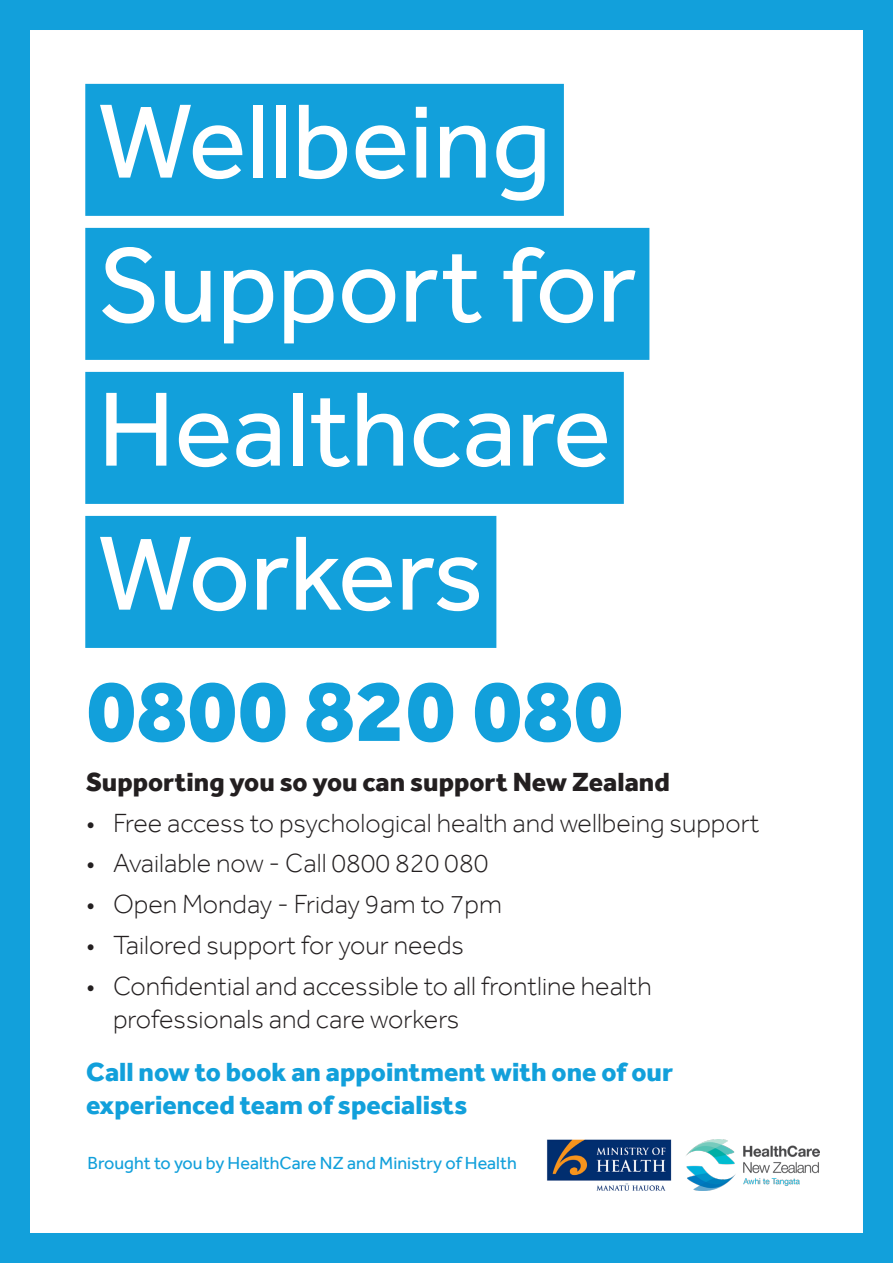
<style>
.page{position:relative;width:893px;height:1263px;background:#fff}
.page>*{position:absolute;margin:0;border:0;box-sizing:border-box;transform-origin:0 0}
.Paragraph_Style_1{font:109.05px "Effra";color:#fff}
.t1{font:800 90px "Effra";color:#12a0db}
.t2{font:300 27px/32.4px "Effra";color:#231f20}
.t3{font:800 27px/32.4px "Effra";color:#12a0db}
.t4{font:800 27px "Effra";color:#231f20}
.t5{font:18px "Effra";color:#12a0db}
</style>
<div class="page">
<div style="left:85px;top:84px;width:479px;height:132px;background:#12a0db"></div>
<div style="left:85px;top:228px;width:564px;height:132px;background:#12a0db"></div>
<div style="left:85px;top:372px;width:539px;height:132px;background:#12a0db"></div>
<div style="left:85px;top:516px;width:411px;height:132px;background:#12a0db"></div>
<img style="left:686px;top:1139px;width:133px;height:51px">
<div style="left:0;top:0;width:893px;height:1263px;border:30px solid #12a0db"></div>
<img style="left:547px;top:1139px;width:125px;height:51px">
<p class="Paragraph_Style_1" style="left:98px;top:76px;width:455px">Wellbeing</p>
<p class="Paragraph_Style_1" style="left:98px;top:220px;width:540px">Support for</p>
<p class="Paragraph_Style_1" style="left:98px;top:364px;width:514px">Healthcare</p>
<p class="Paragraph_Style_1" style="left:98px;top:508px;width:387px">Workers</p>
<p class="t1" style="left:86px;top:657px;width:539px">0800 820 080</p>
<p class="t4" style="left:86px;top:765px;width:585px">Supporting you so you can support New Zealand</p>
<p class="t2" style="left:86px;top:806px;width:675px">• Free access to psychological health and wellbeing support</p>
<p class="t2" style="left:86px;top:847px;width:404px">• Available now - Call 0800 820 080</p>
<p class="t2" style="left:86px;top:888px;width:417px">• Open Monday - Friday 9am to 7pm</p>
<p class="t2" style="left:86px;top:929px;width:379px">• Tailored support for your needs</p>
<p class="t2" style="left:113px;top:970px;width:540px;text-indent:-27px">• Confidential and accessible to all frontline health professionals and care workers</p>
<p class="t3" style="left:86px;top:1056px;width:588px">Call now to book an appointment with one of our experienced team of specialists</p>
<p class="t5" style="left:88px;top:1152px;width:431px">Brought to you by HealthCare NZ and Ministry of Health</p>
</div>
